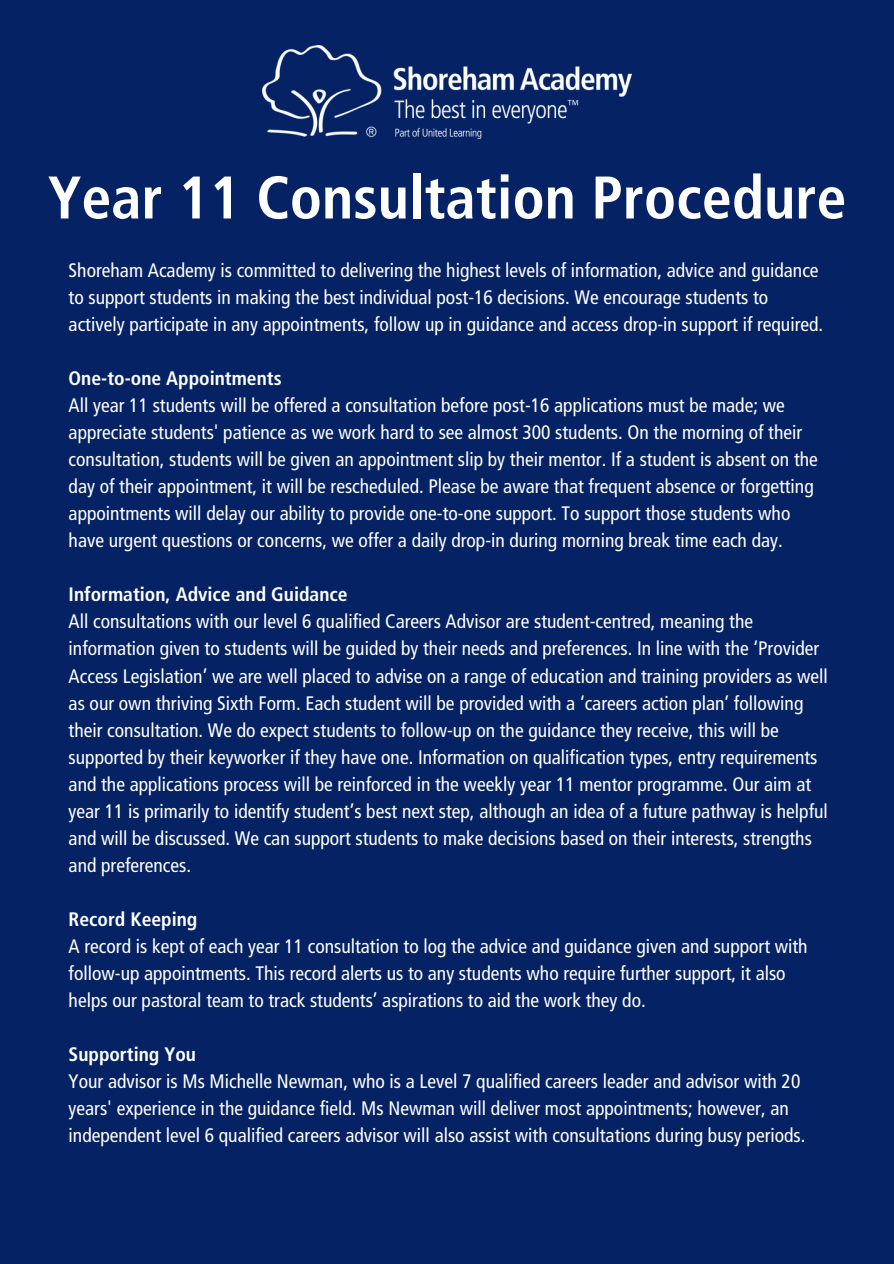
<style>
.page{position:relative;width:894px;height:1264px;background:#fff}
.page>*{position:absolute;margin:0;border:0;box-sizing:border-box;transform-origin:0 0}
.t1{font:700 condensed 60px "Frutiger LT";color:#fff}
.t2{font:condensed 19.5px/27px "Frutiger LT";color:#fff}
.t3{font:700 condensed 19.5px "Frutiger LT";color:#fff}
</style>
<div class="page">
<div style="left:0;top:0;width:893px;height:1263px;background:#052264"></div>
<img style="left:262px;top:45px;width:369px;height:94px">
<h1 class="t1" style="left:48px;top:162px;width:799px">Year 11 Consultation Procedure</h1>
<p class="t2" style="left:69px;top:257px;width:755px">Shoreham Academy is committed to delivering the highest levels of information, advice and guidance to support students in making the best individual post-16 decisions. We encourage students to actively participate in any appointments, follow up in guidance and access drop-in support if required.</p>
<p class="t3" style="left:69px;top:367px;width:214px">One-to-one Appointments</p>
<p class="t2" style="left:69px;top:392px;width:750px">All year 11 students will be offered a consultation before post-16 applications must be made; we appreciate students' patience as we work hard to see almost 300 students. On the morning of their consultation, students will be given an appointment slip by their mentor. If a student is absent on the day of their appointment, it will be rescheduled. Please be aware that frequent absence or forgetting appointments will delay our ability to provide one-to-one support. To support those students who have urgent questions or concerns, we offer a daily drop-in during morning break time each day.</p>
<p class="t3" style="left:69px;top:583px;width:280px">Information, Advice and Guidance</p>
<p class="t2" style="left:69px;top:608px;width:760px">All consultations with our level 6 qualified Careers Advisor are student-centred, meaning the information given to students will be guided by their needs and preferences. In line with the ‘Provider Access Legislation’ we are well placed to advise on a range of education and training providers as well as our own thriving Sixth Form. Each student will be provided with a ‘careers action plan’ following their consultation. We do expect students to follow-up on the guidance they receive, this will be supported by their keyworker if they have one. Information on qualification types, entry requirements and the applications process will be reinforced in the weekly year 11 mentor programme. Our aim at year 11 is primarily to identify student’s best next step, although an idea of a future pathway is helpful and will be discussed. We can support students to make decisions based on their interests, strengths and preferences.</p>
<p class="t3" style="left:69px;top:907px;width:130px">Record Keeping</p>
<p class="t2" style="left:69px;top:932px;width:740px">A record is kept of each year 11 consultation to log the advice and guidance given and support with follow-up appointments. This record alerts us to any students who require further support, it also helps our pastoral team to track students’ aspirations to aid the work they do.</p>
<p class="t3" style="left:69px;top:1042px;width:129px">Supporting You</p>
<p class="t2" style="left:69px;top:1067px;width:738px">Your advisor is Ms Michelle Newman, who is a Level 7 qualified careers leader and advisor with 20 years' experience in the guidance field. Ms Newman will deliver most appointments; however, an independent level 6 qualified careers advisor will also assist with consultations during busy periods.</p>
</div>
